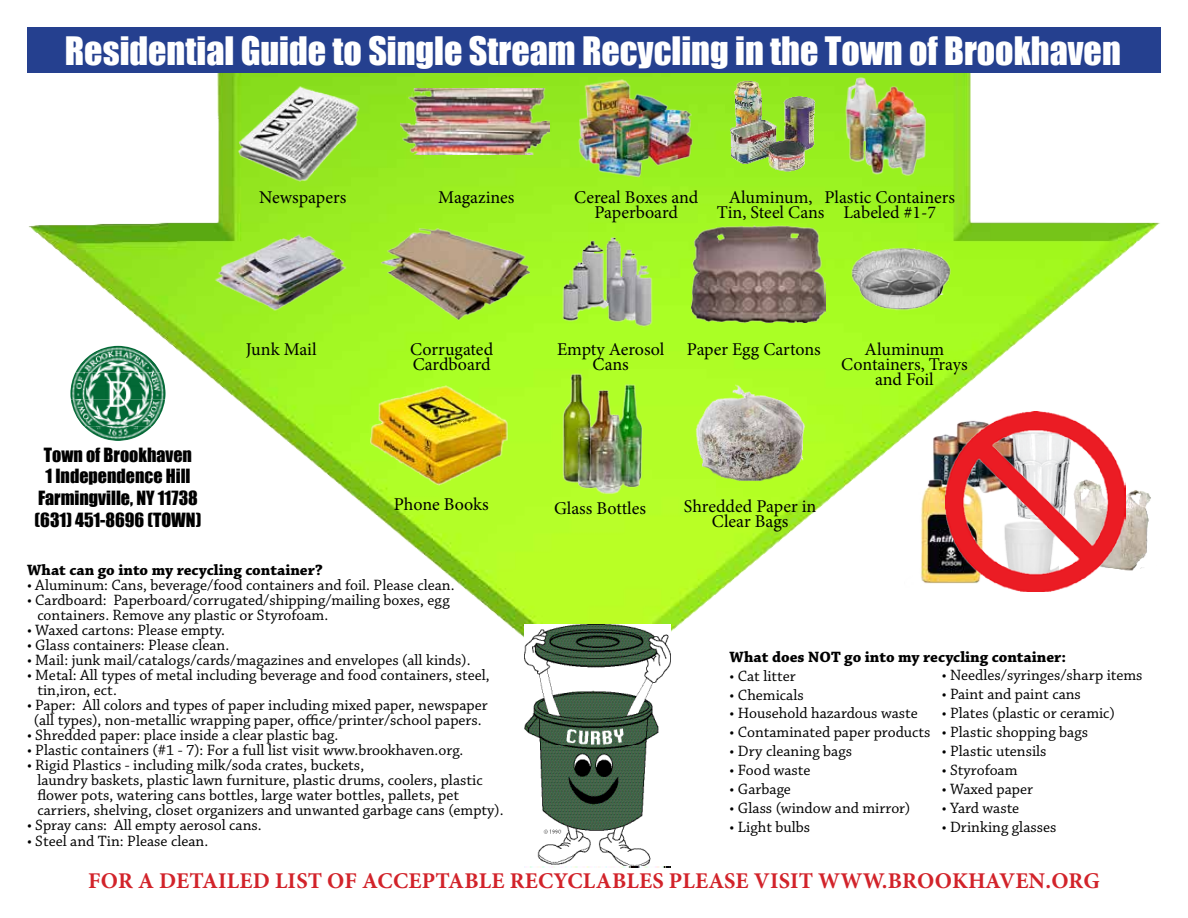
<style>
.page{position:relative;width:1188px;height:918px;background:#fff}
.page>*{position:absolute;margin:0;border:0;box-sizing:border-box;transform-origin:0 0}
.t1{font:36px "Impact";color:#fff}
.t2{font:700 22.5px "Minion Pro";letter-spacing:.01em;color:#d2232a}
.t3{font:18px/15px "Minion Pro";color:#000;text-align:center}
.t4{font:18px/21.6px "Impact";color:#000;text-align:center}
.t5{font:15.75px/15px "Chaparral Pro";color:#000}
.t6{font:700 15.75px "Chaparral Pro";color:#000}
</style>
<div class="page">
<img style="left:27px;top:72px;width:1134px;height:594px">
<img style="left:75px;top:346px;width:86px;height:27px">
<img style="left:70px;top:373px;width:96px;height:53px">
<img style="left:84px;top:426px;width:68px;height:15px">
<img style="left:842px;top:76px;width:88px;height:104px">
<img style="left:720px;top:76px;width:102px;height:104px">
<img style="left:574px;top:76px;width:121px;height:104px">
<img style="left:401px;top:89px;width:148px;height:65px">
<img style="left:227px;top:80px;width:148px;height:104px">
<img style="left:555px;top:226px;width:104px;height:103px">
<img style="left:379px;top:226px;width:150px;height:95px">
<img style="left:210px;top:226px;width:140px;height:91px">
<img style="left:691px;top:226px;width:134px;height:96px">
<img style="left:849px;top:226px;width:104px;height:103px">
<img style="left:932px;top:411px;width:13px;height:66px">
<img style="left:1126px;top:477px;width:35px;height:95px">
<img style="left:905px;top:477px;width:40px;height:115px">
<img style="left:986px;top:592px;width:73px;height:9px">
<img style="left:945px;top:411px;width:181px;height:181px">
<div style="left:27px;top:27px;width:1134px;height:45px;background:#25408f"></div>
<img style="left:524px;top:625px;width:146px;height:243px">
<img style="left:552px;top:368px;width:101px;height:131px">
<img style="left:370px;top:382px;width:140px;height:104px">
<img style="left:692px;top:381px;width:116px;height:103px">
<h1 class="t1" style="left:65px;top:23px;width:1057px">Residential Guide to Single Stream Recycling in the Town of Brookhaven</h1>
<p class="t3" style="left:259px;top:190px;width:89px">Newspapers</p>
<p class="t3" style="left:824px;top:190px;width:132px">Plastic Containers<br>Labeled #1-7</p>
<p class="t3" style="left:574px;top:190px;width:126px">Cereal Boxes and<br>Paperboard</p>
<p class="t3" style="left:717px;top:190px;width:109px">Aluminum,<br>Tin, Steel Cans</p>
<p class="t3" style="left:438px;top:190px;width:78px">Magazines</p>
<p class="t4" style="left:35px;top:444px;width:168px">Town of Brookhaven<br>1 Independence Hill<br>Farmingville, NY 11738 (631) 451-8696 (TOWN)</p>
<p class="t3" style="left:410px;top:342px;width:85px;text-align:left">Corrugated<br>Cardboard</p>
<p class="t3" style="left:557px;top:342px;width:109px">Empty Aerosol</p>
<p class="t3" style="left:687px;top:342px;width:135px">Paper Egg Cartons</p>
<p class="t3" style="left:593px;top:357px;width:38px">Cans</p>
<p class="t3" style="left:246px;top:342px;width:72px">Junk Mail</p>
<p class="t3" style="left:841px;top:342px;width:128px">Aluminum<br>Containers, Trays and Foil</p>
<p class="t3" style="left:394px;top:496px;width:96px">Phone Books</p>
<p class="t3" style="left:554px;top:501px;width:94px">Glass Bottles</p>
<p class="t3" style="left:684px;top:499px;width:134px">Shredded Paper in<br>Clear Bags</p>
<p class="t6" style="left:27px;top:561px;width:297px">What can go into my recycling container?</p>
<p class="t5" style="left:27px;top:578px;width:429px">• Aluminum: Cans, beverage/food containers and foil. Please clean.</p>
<p class="t5" style="left:37px;top:593px;width:414px;text-indent:-10px">• Cardboard: Paperboard/corrugated/shipping/mailing boxes, egg containers. Remove any plastic or Styrofoam.</p>
<p class="t5" style="left:27px;top:623px;width:200px">• Waxed cartons: Please empty.</p>
<p class="t5" style="left:27px;top:638px;width:204px">• Glass containers: Please clean.</p>
<p class="t5" style="left:27px;top:653px;width:445px">• Mail: junk mail/catalogs/cards/magazines and envelopes (all kinds).</p>
<p class="t5" style="left:37px;top:668px;width:454px;text-indent:-10px">• Metal: All types of metal including beverage and food containers, steel, tin,iron, ect.</p>
<p class="t5" style="left:27px;top:698px;width:462px;text-align:center">• Paper: All colors and types of paper including mixed paper, newspaper (all types), non-metallic wrapping paper, office/printer/school papers.</p>
<p class="t5" style="left:27px;top:728px;width:313px">• Shredded paper: place inside a clear plastic bag.</p>
<p class="t5" style="left:27px;top:743px;width:438px">• Plastic containers (#1 - 7): For a full list visit www.brookhaven.org.</p>
<p class="t5" style="left:37px;top:758px;width:468px;text-indent:-10px">• Rigid Plastics - including milk/soda crates, buckets,<br>laundry baskets, plastic lawn furniture, plastic drums, coolers, plastic flower pots, watering cans bottles, large water bottles, pallets, pet carriers, shelving, closet organizers and unwanted garbage cans (empty).</p>
<p class="t5" style="left:27px;top:818px;width:236px">• Spray cans: All empty aerosol cans.</p>
<p class="t5" style="left:27px;top:835px;width:183px">• Steel and Tin: Please clean.</p>
<p class="t6" style="left:730px;top:648px;width:338px">What does NOT go into my recycling container:</p>
<p class="t5" style="left:730px;top:669px;width:68px">• Cat litter</p>
<p class="t5" style="left:730px;top:688px;width:76px">• Chemicals</p>
<p class="t5" style="left:730px;top:707px;width:190px">• Household hazardous waste</p>
<p class="t5" style="left:730px;top:726px;width:202px">• Contaminated paper products</p>
<p class="t5" style="left:730px;top:744px;width:124px">• Dry cleaning bags</p>
<p class="t5" style="left:730px;top:763px;width:82px">• Food waste</p>
<p class="t5" style="left:730px;top:782px;width:63px">• Garbage</p>
<p class="t5" style="left:730px;top:801px;width:182px">• Glass (window and mirror)</p>
<p class="t5" style="left:730px;top:820px;width:82px">• Light bulbs</p>
<p class="t5" style="left:942px;top:668px;width:202px">• Needles/syringes/sharp items</p>
<p class="t5" style="left:942px;top:687px;width:141px">• Paint and paint cans</p>
<p class="t5" style="left:942px;top:706px;width:175px">• Plates (plastic or ceramic)</p>
<p class="t5" style="left:942px;top:725px;width:148px">• Plastic shopping bags</p>
<p class="t5" style="left:942px;top:744px;width:106px">• Plastic utensils</p>
<p class="t5" style="left:942px;top:763px;width:77px">• Styrofoam</p>
<p class="t5" style="left:942px;top:782px;width:93px">• Waxed paper</p>
<p class="t5" style="left:942px;top:801px;width:79px">• Yard waste</p>
<p class="t5" style="left:942px;top:820px;width:116px">• Drinking glasses</p>
<h2 class="t2" style="left:88px;top:865px;width:1013px">FOR A DETAILED LIST OF ACCEPTABLE RECYCLABLES PLEASE VISIT WWW.BROOKHAVEN.ORG</h2>
</div>
